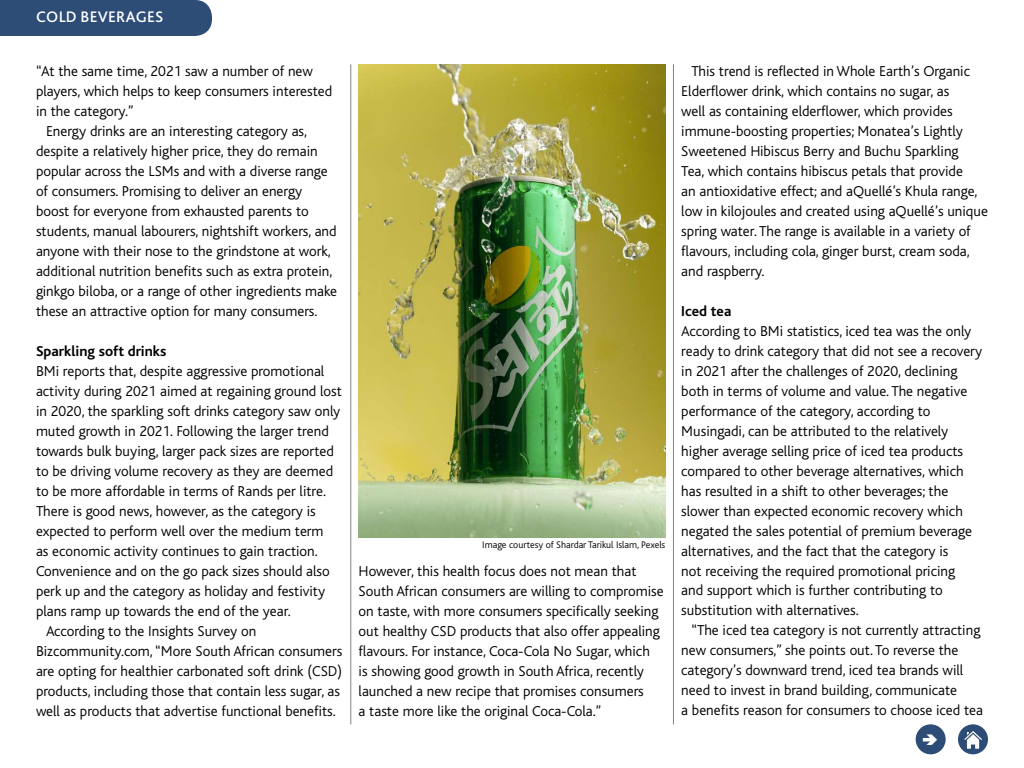
<style>
.page{position:relative;width:1024px;height:768px;background:#fff}
.page>*{position:absolute;margin:0;border:0;box-sizing:border-box;transform-origin:0 0}
.t1{font:500 16px "Bliss Pro";letter-spacing:.015em;color:#fff}
.t2{font:300 15px/20px "Bliss";color:#000}
.t3{font:700 15px "Bliss";color:#000}
.t4{font:300 10px "Bliss";color:#000}
</style>
<div class="page">
<div style="left:916px;top:724px;width:30px;height:30px;background:#2d4d77;border-radius:50%"></div>
<div style="left:958px;top:724px;width:30px;height:30px;background:#2d4d77;border-radius:50%"></div>
<img style="left:964px;top:731px;width:18px;height:17px">
<div style="left:0;top:0;width:212px;height:36px;background:#2d4d77"></div>
<hr style="left:673px;top:64px;width:1px;height:660px;background:#808285">
<hr style="left:351px;top:64px;width:1px;height:660px;background:#808285">
<img style="left:359px;top:64px;width:306px;height:473px">
<p class="t1" style="left:36px;top:6px;width:129px">COLD BEVERAGES</p>
<p class="t2" style="left:36px;top:61px;width:278px">“At the same time, 2021 saw a number of new</p>
<p class="t2" style="left:36px;top:81px;width:298px">players, which helps to keep consumers interested</p>
<p class="t2" style="left:36px;top:101px;width:99px">in the category.”</p>
<p class="t2" style="left:46px;top:121px;width:263px">Energy drinks are an interesting category as,</p>
<p class="t2" style="left:36px;top:141px;width:283px">despite a relatively higher price, they do remain</p>
<p class="t2" style="left:36px;top:161px;width:293px">popular across the LSMs and with a diverse range</p>
<p class="t2" style="left:36px;top:181px;width:268px">of consumers. Promising to deliver an energy</p>
<p class="t2" style="left:36px;top:201px;width:274px">boost for everyone from exhausted parents to</p>
<p class="t2" style="left:36px;top:221px;width:302px">students, manual labourers, nightshift workers, and</p>
<p class="t2" style="left:36px;top:241px;width:296px">anyone with their nose to the grindstone at work,</p>
<p class="t2" style="left:36px;top:261px;width:298px">additional nutrition benefits such as extra protein,</p>
<p class="t2" style="left:36px;top:281px;width:303px">ginkgo biloba, or a range of other ingredients make</p>
<p class="t2" style="left:36px;top:301px;width:283px">these an attractive option for many consumers.</p>
<p class="t3" style="left:36px;top:343px;width:132px">Sparkling soft drinks</p>
<p class="t2" style="left:36px;top:361px;width:290px">BMi reports that, despite aggressive promotional</p>
<p class="t2" style="left:36px;top:381px;width:307px">activity during 2021 aimed at regaining ground lost</p>
<p class="t2" style="left:36px;top:401px;width:306px">in 2020, the sparkling soft drinks category saw only</p>
<p class="t2" style="left:36px;top:421px;width:294px">muted growth in 2021. Following the larger trend</p>
<p class="t2" style="left:36px;top:441px;width:300px">towards bulk buying, larger pack sizes are reported</p>
<p class="t2" style="left:36px;top:461px;width:299px">to be driving volume recovery as they are deemed</p>
<p class="t2" style="left:36px;top:481px;width:292px">to be more affordable in terms of Rands per litre.</p>
<p class="t2" style="left:36px;top:501px;width:281px">There is good news, however, as the category is</p>
<p class="t2" style="left:36px;top:521px;width:289px">expected to perform well over the medium term</p>
<p class="t2" style="left:36px;top:541px;width:283px">as economic activity continues to gain traction.</p>
<p class="t2" style="left:36px;top:561px;width:295px">Convenience and on the go pack sizes should also</p>
<p class="t2" style="left:36px;top:581px;width:291px">perk up and the category as holiday and festivity</p>
<p class="t2" style="left:36px;top:601px;width:256px">plans ramp up towards the end of the year.</p>
<p class="t2" style="left:46px;top:621px;width:212px">According to the Insights Survey on</p>
<p class="t2" style="left:36px;top:641px;width:308px">Bizcommunity.com, “More South African consumers</p>
<p class="t2" style="left:36px;top:661px;width:308px">are opting for healthier carbonated soft drink (CSD)</p>
<p class="t2" style="left:36px;top:681px;width:306px">products, including those that contain less sugar, as</p>
<p class="t2" style="left:36px;top:701px;width:301px">well as products that advertise functional benefits.</p>
<p class="t4" style="left:482px;top:539px;width:185px">Image courtesy of Shardar Tarikul Islam, Pexels</p>
<p class="t2" style="left:359px;top:561px;width:307px">However, this health focus does not mean that South African consumers are willing to compromise on taste, with more consumers specifically seeking out healthy CSD products that also offer appealing flavours. For instance, Coca-Cola No Sugar, which<br>is showing good growth in South Africa, recently launched a new recipe that promises consumers<br>a taste more like the original Coca-Cola.”</p>
<p class="t2" style="left:681px;top:61px;width:308px;text-indent:10px">This trend is reflected in Whole Earth’s Organic Elderflower drink, which contains no sugar, as<br>well as containing elderflower, which provides immune-boosting properties; Monatea’s Lightly Sweetened Hibiscus Berry and Buchu Sparkling<br>Tea, which contains hibiscus petals that provide<br>an antioxidative effect; and aQuellé’s Khula range, low in kilojoules and created using aQuellé’s unique spring water. The range is available in a variety of flavours, including cola, ginger burst, cream soda, and raspberry.</p>
<p class="t3" style="left:681px;top:303px;width:52px">Iced tea</p>
<p class="t2" style="left:681px;top:321px;width:302px">According to BMi statistics, iced tea was the only ready to drink category that did not see a recovery in 2021 after the challenges of 2020, declining both in terms of volume and value. The negative performance of the category, according to Musingadi, can be attributed to the relatively higher average selling price of iced tea products compared to other beverage alternatives, which has resulted in a shift to other beverages; the slower than expected economic recovery which negated the sales potential of premium beverage alternatives, and the fact that the category is<br>not receiving the required promotional pricing<br>and support which is further contributing to substitution with alternatives.</p>
<p class="t2" style="left:681px;top:621px;width:303px;text-indent:10px">“The iced tea category is not currently attracting new consumers,” she points out. To reverse the category’s downward trend, iced tea brands will need to invest in brand building, communicate<br>a benefits reason for consumers to choose iced tea</p>
</div>
